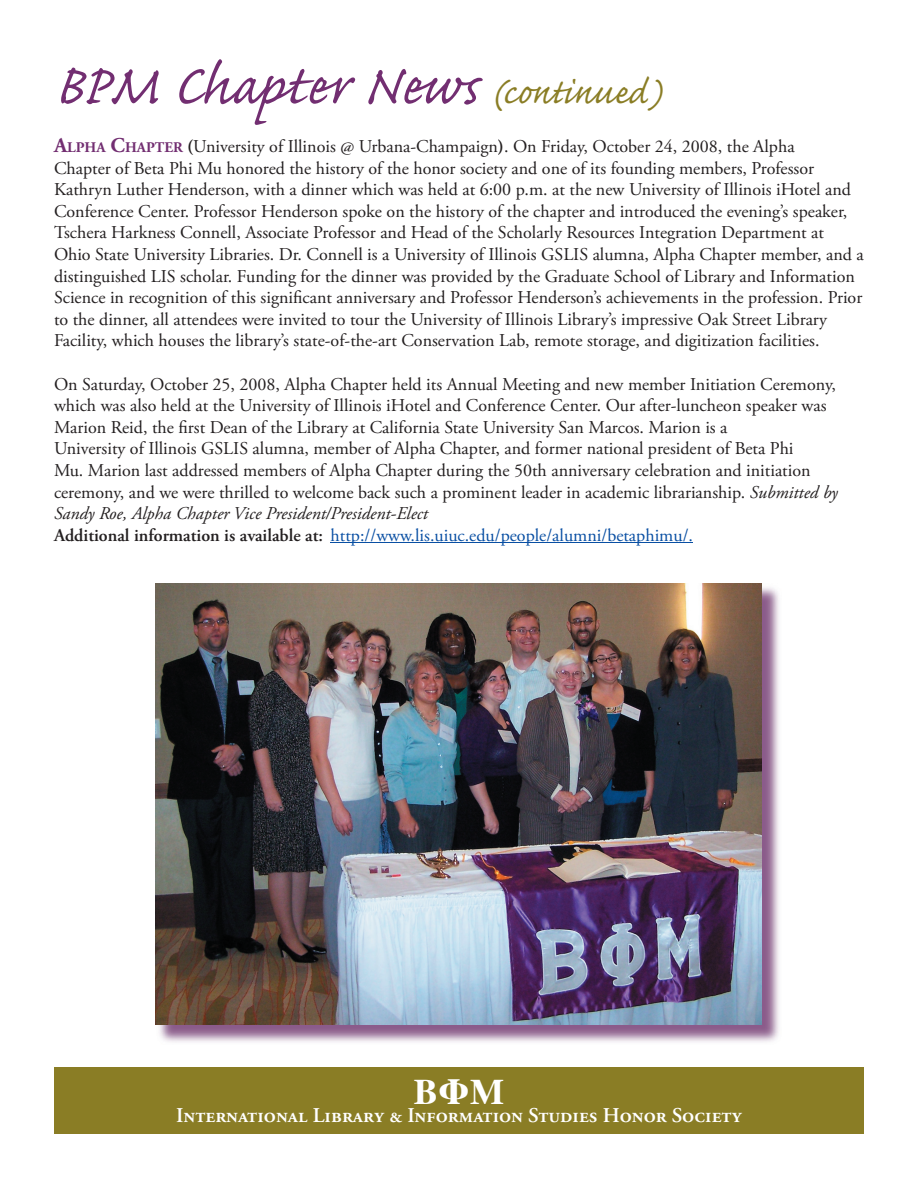
<style>
.page{position:relative;width:918px;height:1188px;background:#fff}
.page>*{position:absolute;margin:0;border:0;box-sizing:border-box;transform-origin:0 0}
.t1{font:72px "Caflisch Script Pro";color:#722e71}
.t2{font:700 36px "Times";color:#fff}
.t3{font:600 21px "Adobe Garamond Pro";color:#fff}
.t4{font:18px/21.6px "Adobe Garamond Pro";color:#231f20}
.s1{font-size:45px;color:#8a7d25}
.s2{font-weight:700;font-size:21px;color:#722e71}
.s3{font-weight:700;font-size:14.7px;color:#722e71}
.s4{font-weight:700}
.s5{font-style:italic}
.s6{font-weight:600}
.s7{color:#094fa3}
</style>
<div class="page">
<hr style="left:331px;top:542px;width:362px;height:1px;background:#094fa3">
<div style="left:54px;top:1067px;width:810px;height:57px;background:#8a7d25"></div>
<div style="left:54px;top:1077px;width:810px;height:57px;background:#8a7d25"></div>
<img style="left:156px;top:584px;width:623px;height:458px">
<img style="left:155px;top:583px;width:606px;height:441px">
<h1 class="t1" style="left:54px;top:48px;width:609px">BPM Chapter News <span class="s1">(continued)</span></h1>
<p class="t4" style="left:54px;top:136px;width:811px"><span class="s2">A</span><span class="s3">LPHA</span> <span class="s2">C</span><span class="s3">HAPTER</span> <span class="s4">(</span>University of Illinois @ Urbana-Champaign<span class="s4">)</span>. On Friday, October 24, 2008, the Alpha<br>Chapter of Beta Phi Mu honored the history of the honor society and one of its founding members, Professor Kathryn Luther Henderson, with a dinner which was held at 6:00 p.m. at the new University of Illinois iHotel and Conference Center. Professor Henderson spoke on the history of the chapter and introduced the evening’s speaker, Tschera Harkness Connell, Associate Professor and Head of the Scholarly Resources Integration Department at Ohio State University Libraries. Dr. Connell is a University of Illinois GSLIS alumna, Alpha Chapter member, and a distinguished LIS scholar. Funding for the dinner was provided by the Graduate School of Library and Information Science in recognition of this significant anniversary and Professor Henderson’s achievements in the profession. Prior to the dinner, all attendees were invited to tour the University of Illinois Library’s impressive Oak Street Library Facility, which houses the library’s state-of-the-art Conservation Lab, remote storage, and digitization facilities.</p>
<p class="t4" style="left:54px;top:374px;width:785px">On Saturday, October 25, 2008, Alpha Chapter held its Annual Meeting and new member Initiation Ceremony, which was also held at the University of Illinois iHotel and Conference Center. Our after-luncheon speaker was Marion Reid, the first Dean of the Library at California State University San Marcos. Marion is a<br>University of Illinois GSLIS alumna, member of Alpha Chapter, and former national president of Beta Phi<br>Mu. Marion last addressed members of Alpha Chapter during the 50th anniversary celebration and initiation ceremony, and we were thrilled to welcome back such a prominent leader in academic librarianship. <span class="s5">Submitted by Sandy Roe, Alpha Chapter Vice President/President-Elect<br></span><span class="s6">Additional information is available at:</span> <span class="s7">http://www.lis.uiuc.edu/people/alumni/betaphimu/.</span></p>
<h2 class="t2" style="left:414px;top:1057px;width:92px">BΦM</h2>
<p class="t3" style="left:176px;top:1103px;width:567px">INTERNATIONAL LIBRARY &amp; INFORMATION STUDIES HONOR SOCIETY</p>
</div>
